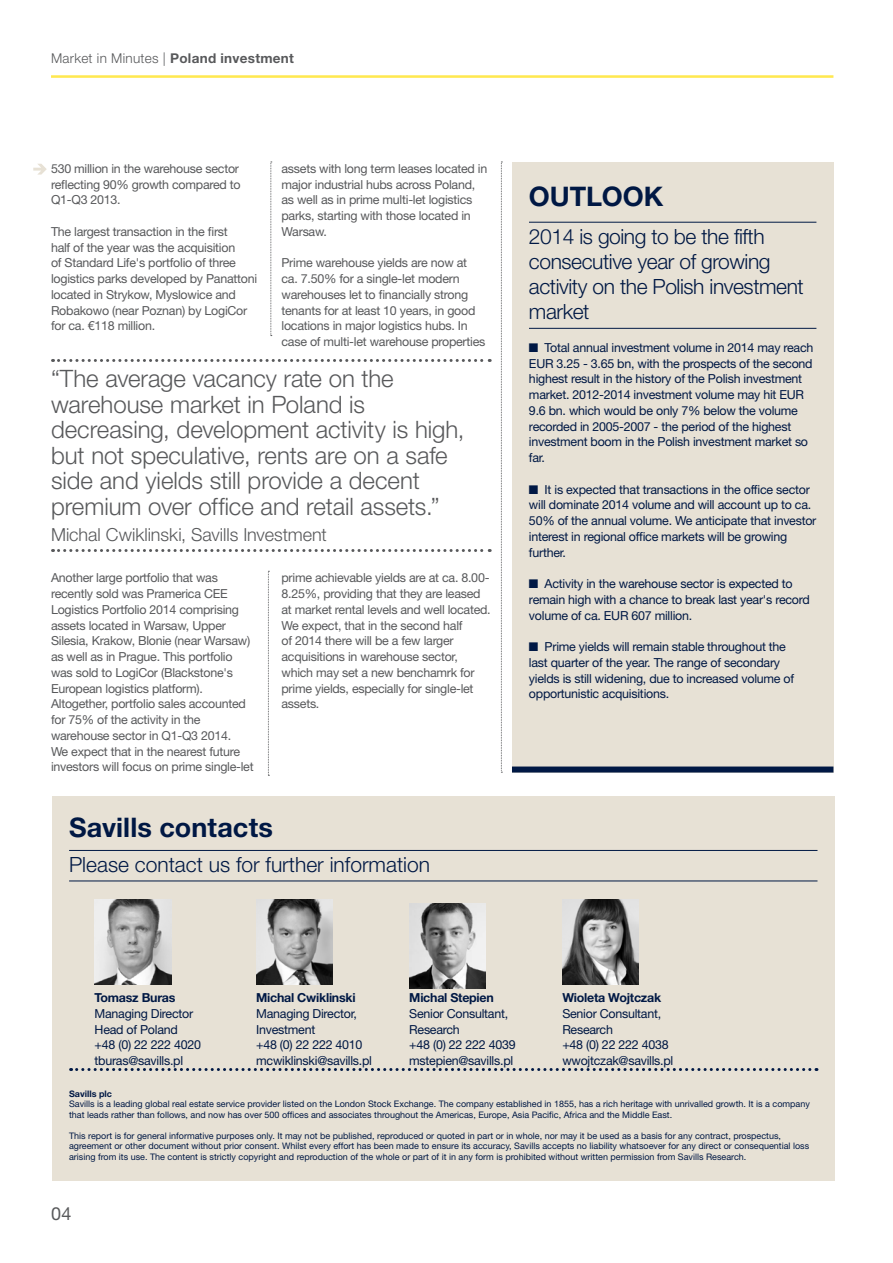
<style>
.page{position:relative;width:893px;height:1263px;background:#fff}
.page>*{position:absolute;margin:0;border:0;box-sizing:border-box;transform-origin:0 0}
.t1{font:700 27px "Helvetica Neue LT Std";color:#001844}
.t2{font:300 24px/25.5px "Helvetica Neue LT Std";letter-spacing:-.005em;color:#58595b}
.t3{font:300 21px/25.2px "Helvetica Neue LT Std";letter-spacing:-.02em;color:#001844}
.t4{font:300 21px "Helvetica Neue LT Std";color:#001844}
.t5{font:300 18px "Helvetica Neue LT Std";letter-spacing:-.005em;color:#58595b}
.t6{font:18px "Helvetica Neue LT Std";color:#58595b}
.t7{font:300 13.5px "Helvetica Neue LT Std";letter-spacing:.02em;color:#58595b}
.t8{font:12.45px/15.8px "Helvetica Neue LT Std";letter-spacing:-.02em;color:#58595b}
.t9{font:12.45px/15.8px "Helvetica Neue LT Std";letter-spacing:-.02em;color:#001844}
.t10{font:700 12.45px "Helvetica Neue LT Std";letter-spacing:-.02em;color:#001844}
.t11{font:9px/10.5px "Helvetica Neue LT Std";color:#001844}
.t12{font:700 9px "Helvetica Neue LT Std";color:#001844}
.s1{font-weight:700}
</style>
<div class="page">
<hr style="left:51px;top:75px;width:782px;height:3px;background:#ffe850">
<div style="left:512px;top:162px;width:321px;height:610px;background:#e7e1d5"></div>
<hr style="left:529px;top:222px;width:287px;height:1px;background:#001844">
<hr style="left:529px;top:328px;width:287px;height:1px;background:#001844">
<div style="left:512px;top:766px;width:321px;height:6px;background:#001844"></div>
<svg style="left:501px;top:162px;width:1px;height:611px"></svg>
<svg style="left:270px;top:162px;width:2px;height:174px"></svg>
<div style="left:52px;top:796px;width:782px;height:385px;background:#e7e1d5"></div>
<hr style="left:69px;top:850px;width:748px;height:1px;background:#001844">
<hr style="left:69px;top:880px;width:748px;height:1px;background:#001844">
<svg style="left:71px;top:1068px;width:746px;height:3px"></svg>
<img style="left:256px;top:900px;width:77px;height:85px">
<img style="left:562px;top:900px;width:77px;height:85px">
<svg style="left:33px;top:164px;width:14px;height:11px"></svg>
<img style="left:409px;top:904px;width:77px;height:85px">
<svg style="left:53px;top:359px;width:437px;height:3px"></svg>
<svg style="left:53px;top:549px;width:437px;height:3px"></svg>
<svg style="left:268px;top:571px;width:1px;height:205px"></svg>
<img style="left:95px;top:900px;width:76px;height:85px">
<p class="t7" style="left:51px;top:50px;width:244px">Market in Minutes | <span class="s1">Poland investment</span></p>
<p class="t8" style="left:51px;top:160px;width:191px">530 million in the warehouse sector reflecting 90% growth compared to<br>Q1-Q3 2013.</p>
<p class="t8" style="left:51px;top:223px;width:208px">The largest transaction in the first<br>half of the year was the acquisition<br>of Standard Life's portfolio of three logistics parks developed by Panattoni located in Strykow, Myslowice and Robakowo (near Poznan) by LogiCor for ca. €118 million.</p>
<p class="t8" style="left:281px;top:160px;width:207px">assets with long term leases located in major industrial hubs across Poland, as well as in prime multi-let logistics parks, starting with those located in<br>Warsaw.</p>
<p class="t8" style="left:281px;top:255px;width:205px">Prime warehouse yields are now at ca. 7.50% for a single-let modern warehouses let to financially strong tenants for at least 10 years, in good locations in major logistics hubs. In case of multi-let warehouse properties</p>
<h2 class="t2" style="left:51px;top:366px;width:415px">“The average vacancy rate on the warehouse market in Poland is decreasing, development activity is high, but not speculative, rents are on a safe side and yields still provide a decent premium over office and retail assets.”</h2>
<h3 class="t5" style="left:51px;top:523px;width:277px">Michal Cwiklinski, Savills Investment</h3>
<p class="t8" style="left:51px;top:570px;width:204px">Another large portfolio that was recently sold was Pramerica CEE Logistics Portfolio 2014 comprising assets located in Warsaw, Upper Silesia, Krakow, Blonie (near Warsaw) as well as in Prague. This portfolio was sold to LogiCor (Blackstone's European logistics platform).<br>Altogether, portfolio sales accounted for 75% of the activity in the warehouse sector in Q1-Q3 2014.<br>We expect that in the nearest future investors will focus on prime single-let</p>
<p class="t8" style="left:281px;top:570px;width:211px">prime achievable yields are at ca. 8.00- 8.25%, providing that they are leased at market rental levels and well located.<br>We expect, that in the second half<br>of 2014 there will be a few larger acquisitions in warehouse sector, which may set a new benchamrk for prime yields, especially for single-let assets.</p>
<h1 class="t1" style="left:69px;top:810px;width:205px">Savills contacts</h1>
<h3 class="t4" style="left:69px;top:852px;width:362px">Please contact us for further information</h3>
<h1 class="t1" style="left:529px;top:180px;width:136px">OUTLOOK</h1>
<h3 class="t3" style="left:529px;top:223px;width:276px">2014 is going to be the fifth consecutive year of growing activity on the Polish investment market</h3>
<p class="t9" style="left:529px;top:339px;width:286px">■ Total annual investment volume in 2014 may reach EUR 3.25 - 3.65 bn, with the prospects of the second highest result in the history of the Polish investment market. 2012-2014 investment volume may hit EUR 9.6 bn. which would be only 7% below the volume recorded in 2005-2007 - the period of the highest investment boom in the Polish investment market so far.</p>
<p class="t9" style="left:529px;top:481px;width:289px">■ It is expected that transactions in the office sector will dominate 2014 volume and will account up to ca.<br>50% of the annual volume. We anticipate that investor interest in regional office markets will be growing further.</p>
<p class="t9" style="left:529px;top:576px;width:282px">■ Activity in the warehouse sector is expected to remain high with a chance to break last year's record volume of ca. EUR 607 million.</p>
<p class="t9" style="left:529px;top:639px;width:267px">■ Prime yields will remain stable throughout the last quarter of the year. The range of secondary yields is still widening, due to increased volume of opportunistic acquisitions.</p>
<p class="t10" style="left:95px;top:990px;width:82px">Tomasz Buras</p>
<p class="t9" style="left:95px;top:1005px;width:108px">Managing Director<br>H ead of Poland +48 (0) 22 222 4020 tburas@savills.pl</p>
<p class="t10" style="left:256px;top:990px;width:101px">Michal Cwiklinski</p>
<p class="t9" style="left:256px;top:1005px;width:117px">Managing Director,<br>Investment<br>+48 (0) 22 222 4010 mcwiklinski@savills.pl</p>
<p class="t10" style="left:409px;top:990px;width:86px">Michal Stepien</p>
<p class="t9" style="left:409px;top:1005px;width:108px">Senior Consultant,<br>Research<br>+48 (0) 22 222 4039 mstepien@savills.pl</p>
<p class="t10" style="left:562px;top:990px;width:100px">Wioleta Wojtczak</p>
<p class="t9" style="left:562px;top:1005px;width:113px">Senior Consultant,<br>Research<br>+48 (0) 22 222 4038 wwojtczak@savills.pl</p>
<p class="t12" style="left:69px;top:1088px;width:44px">Savills plc</p>
<p class="t11" style="left:69px;top:1099px;width:742px">Savills is a leading global real estate service provider listed on the London Stock Exchange. The company established in 1855, has a rich heritage with unrivalled growth. It is a company that leads rather than follows, and now has over 500 offices and associates throughout the Americas, Europe, Asia Pacific, Africa and the Middle East.</p>
<p class="t11" style="left:69px;top:1130px;width:742px">This report is for general informative purposes only. It may not be published, reproduced or quoted in part or in whole, nor may it be used as a basis for any contract, prospectus, agreement or other document without prior consent. Whilst every effort has been made to ensure its accuracy, Savills accepts no liability whatsoever for any direct or consequential loss arising from its use. The content is strictly copyright and reproduction of the whole or part of it in any form is prohibited without written permission from Savills Research.</p>
<h3 class="t6" style="left:51px;top:1203px;width:22px">04</h3>
</div>
